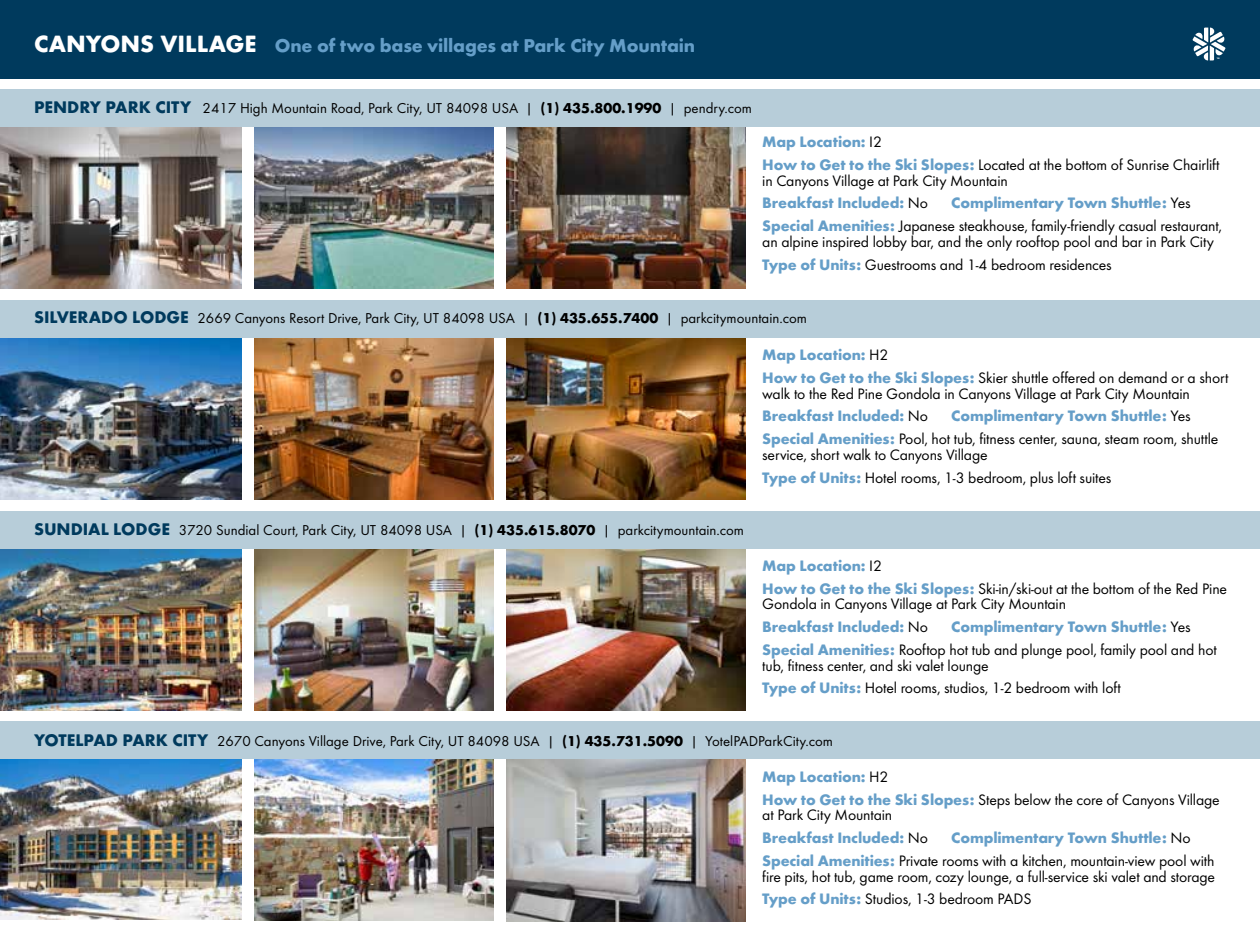
<style>
.page{position:relative;width:1260px;height:945px;background:#fff}
.page>*{position:absolute;margin:0;border:0;box-sizing:border-box;transform-origin:0 0}
.t1{font:700 19.25px "Futura Round";letter-spacing:-.01em;color:#659ec8}
.t2{font:15.75px/22.8px "Futura Round";letter-spacing:-.01em;color:#000}
.t3{font:700 15.75px/22.8px "Futura Round";letter-spacing:-.01em;color:#659ec8}
.t4{font:14.88px "Futura Round";color:#000}
.s1{font-size:24.5px;color:#fff}
.s2{font-weight:700;font-size:17.5px;color:#003a5d}
.s3{font-weight:700}
.s4{font-weight:700;color:#659ec8}
.s5{font-weight:400;color:#000}
</style>
<div class="page">
<img style="left:0;top:549px;width:242px;height:162px">
<img style="left:255px;top:549px;width:239px;height:162px">
<img style="left:507px;top:549px;width:239px;height:162px">
<img style="left:0;top:759px;width:242px;height:160px">
<img style="left:255px;top:759px;width:239px;height:162px">
<img style="left:507px;top:759px;width:239px;height:163px">
<img style="left:0;top:338px;width:242px;height:162px">
<img style="left:255px;top:338px;width:239px;height:162px">
<img style="left:507px;top:338px;width:239px;height:162px">
<div style="left:0;top:300px;width:1260px;height:38px;background:#b7cdd9"></div>
<div style="left:0;top:511px;width:1260px;height:38px;background:#b7cdd9"></div>
<div style="left:0;top:722px;width:1260px;height:37px;background:#b7cdd9"></div>
<img style="left:0;top:127px;width:242px;height:162px">
<img style="left:255px;top:127px;width:239px;height:162px">
<img style="left:507px;top:127px;width:239px;height:162px">
<div style="left:0;top:89px;width:1260px;height:38px;background:#b7cdd9"></div>
<div style="left:0;top:0;width:1260px;height:78px;background:#003a5d"></div>
<svg style="left:1193px;top:28px;width:33px;height:32px"></svg>
<p class="t1" style="left:34px;top:31px;width:663px"><span class="s1">CANYONS VILLAGE</span> One of two base villages at Park City Mountain</p>
<p class="t4" style="left:34px;top:98px;width:719px"><span class="s2">PENDRY PARK CITY</span> 2417 High Mountain Road, Park City, UT 84098 USA | <span class="s3">(1) 435.800.1990</span> | pendry.com</p>
<p class="t2" style="left:762px;top:129px;width:459px"><span class="s4">Map Location:</span> I2<br><span class="s4">How to Get to the Ski Slopes:</span> Located at the bottom of Sunrise Chairlift</p>
<p class="t2" style="left:762px;top:168px;width:247px">in Canyons Village at Park City Mountain<br><span class="s4">Breakfast Included:</span> No</p>
<p class="t2" style="left:762px;top:191px;width:461px;text-indent:189px"><span class="s4">Complimentary Town Shuttle:</span> Yes<br><span class="s4">Special Amenities:</span> Japanese steakhouse, family-friendly casual restaurant,</p>
<p class="t2" style="left:762px;top:229px;width:453px">an alpine inspired lobby bar, and the only rooftop pool and bar in Park City<br><span class="s4">Type of Units:</span> Guestrooms and 1-4 bedroom residences</p>
<p class="t4" style="left:34px;top:307px;width:774px"><span class="s2">SILVERADO LODGE</span> 2669 Canyons Resort Drive, Park City, UT 84098 USA | <span class="s3">(1) 435.655.7400</span> | parkcitymountain.com</p>
<p class="t4" style="left:34px;top:520px;width:712px"><span class="s2">SUNDIAL LODGE</span> 3720 Sundial Court, Park City, UT 84098 USA | <span class="s3">(1) 435.615.8070</span> | parkcitymountain.com</p>
<p class="t2" style="left:762px;top:342px;width:468px"><span class="s4">Map Location:</span> H2<br><span class="s4">How to Get to the Ski Slopes:</span> Skier shuttle offered on demand or a short</p>
<p class="t2" style="left:762px;top:381px;width:429px">walk to the Red Pine Gondola in Canyons Village at Park City Mountain<br><span class="s4">Breakfast Included:</span> No</p>
<p class="t2" style="left:762px;top:404px;width:458px;text-indent:189px"><span class="s4">Complimentary Town Shuttle:</span> Yes<br><span class="s4">Special Amenities:</span> Pool, hot tub, fitness center, sauna, steam room, shuttle</p>
<p class="t2" style="left:762px;top:442px;width:351px">service, short walk to Canyons Village<br><span class="s4">Type of Units:</span> Hotel rooms, 1-3 bedroom, plus loft suites</p>
<p class="t2" style="left:762px;top:553px;width:466px"><span class="s4">Map Location:</span> I2<br><span class="s4">How to Get to the Ski Slopes:</span> Ski-in/ski-out at the bottom of the Red Pine</p>
<p class="t2" style="left:762px;top:592px;width:305px">Gondola in Canyons Village at Park City Mountain<br><span class="s4">Breakfast Included:</span> No</p>
<p class="t2" style="left:762px;top:614px;width:456px;text-indent:189px"><span class="s4">Complimentary Town Shuttle:</span> Yes<br><span class="s4">Special Amenities:</span> Rooftop hot tub and plunge pool, family pool and hot</p>
<p class="t2" style="left:762px;top:653px;width:360px">tub, fitness center, and ski valet lounge<br><span class="s4">Type of Units:</span> Hotel rooms, studios, 1-2 bedroom with loft</p>
<p class="t4" style="left:34px;top:731px;width:801px"><span class="s2">YOTELPAD PARK CITY</span> 2670 Canyons Village Drive, Park City, UT 84098 USA | <span class="s3">(1) 435.731.5090</span> | YotelPADParkCity.com</p>
<p class="t3" style="left:762px;top:764px;width:459px">Map Location: <span class="s5">H2<br></span>How to Get to the Ski Slopes: <span class="s5">Steps below the core of Canyons Village</span></p>
<p class="t2" style="left:762px;top:803px;width:167px">at Park City Mountain<br><span class="s4">Breakfast Included:</span> No</p>
<p class="t2" style="left:762px;top:825px;width:454px;text-indent:189px"><span class="s4">Complimentary Town Shuttle:</span> No<br><span class="s4">Special Amenities:</span> Private rooms with a kitchen, mountain-view pool with</p>
<p class="t2" style="left:762px;top:864px;width:454px">fire pits, hot tub, game room, cozy lounge, a full-service ski valet and storage<br><span class="s4">Type of Units:</span> Studios, 1-3 bedroom PADS</p>
</div>
